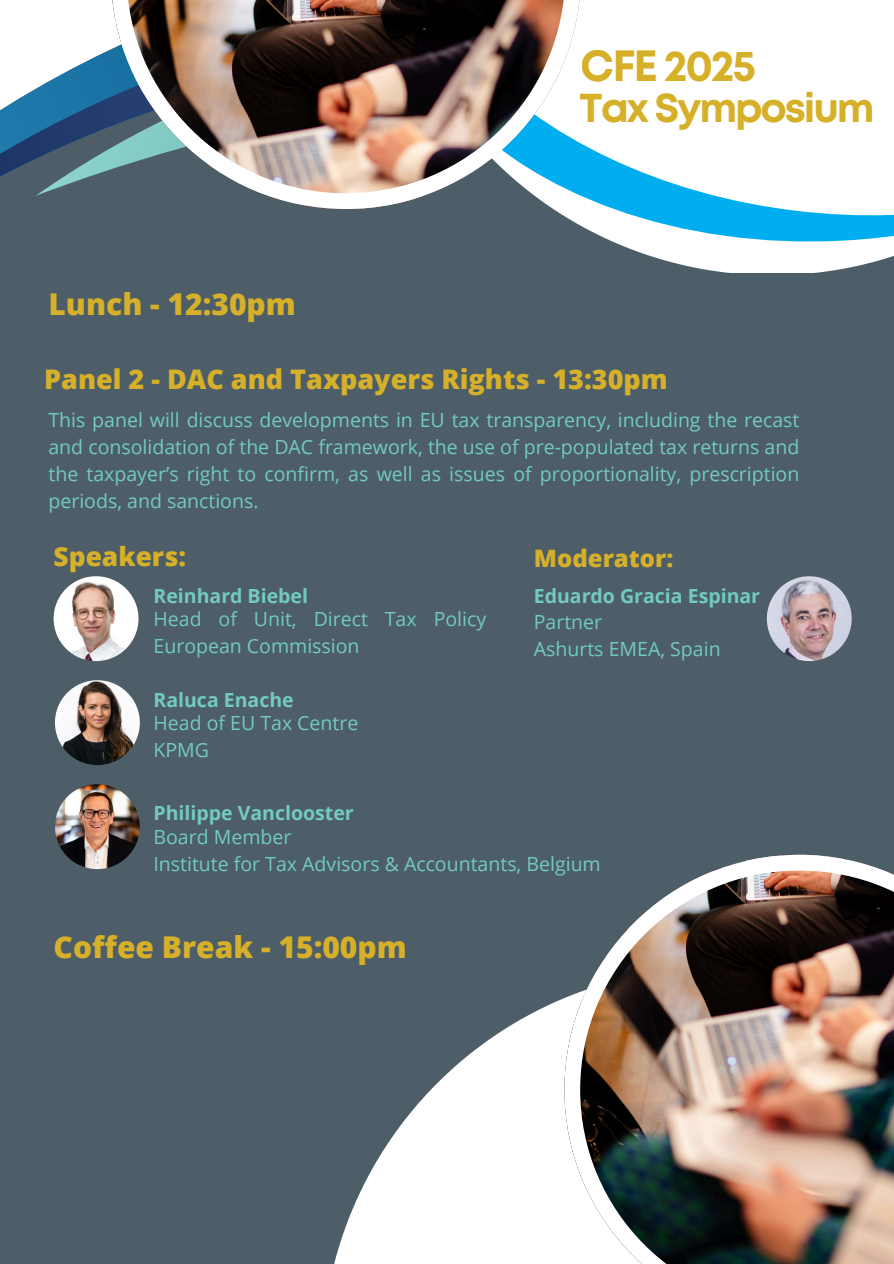
<style>
.page{position:relative;width:894px;height:1264px;background:#fff}
.page>*{position:absolute;margin:0;border:0;box-sizing:border-box;transform-origin:0 0}
.t1{font:700 43.65px "Mont";letter-spacing:-.05em;color:#d6b029}
.t2{font:700 40.35px "Mont";letter-spacing:-.05em;color:#d6b029}
.t3{font:800 30px "Open Sans";color:#d6b029}
.t4{font:800 27px "Open Sans";color:#d6b029}
.t5{font:800 26.25px "Open Sans";color:#d6b029}
.t6{font:800 24px "Open Sans";color:#d6b029}
.t7{font:19.5px/27px "Open Sans";color:#72cac3}
.t8{font:700 19.5px "Open Sans";color:#72cac3}
</style>
<div class="page">
<div style="left:0;top:0;width:893px;height:1263px;background:#4d5e69"></div>
<svg style="left:0;top:0;width:111px;height:196px"></svg>
<svg style="left:553px;top:0;width:340px;height:273px;background:#d3ebf4"></svg>
<img style="left:111px;top:0;width:469px;height:209px">
<img style="left:54px;top:576px;width:84px;height:85px">
<img style="left:55px;top:680px;width:85px;height:85px">
<img style="left:55px;top:784px;width:85px;height:85px">
<img style="left:766px;top:576px;width:85px;height:85px">
<svg style="left:334px;top:998px;width:230px;height:265px;fill:#fff"></svg>
<img style="left:564px;top:854px;width:329px;height:409px">
<h1 class="t1" style="left:580px;top:50px;width:177px">CFE 2025</h1>
<h3 class="t3" style="left:48px;top:283px;width:249px">Lunch - 12:30pm</h3>
<h2 class="t2" style="left:579px;top:92px;width:296px">Tax Symposium</h2>
<h3 class="t4" style="left:44px;top:360px;width:625px">Panel 2 - DAC and Taxpayers Rights - 13:30pm</h3>
<p class="t7" style="left:48px;top:406px;width:752px;text-align:justify">This panel will discuss developments in EU tax transparency, including the recast and consolidation of the DAC framework, the use of pre-populated tax returns and the taxpayer’s right to confirm, as well as issues of proportionality, prescription periods, and sanctions.</p>
<h3 class="t5" style="left:54px;top:537px;width:134px">Speakers:</h3>
<p class="t8" style="left:153px;top:582px;width:156px">Reinhard Biebel</p>
<p class="t7" style="left:153px;top:604px;width:334px">Head of Unit, Direct Tax Policy<br>European Commission</p>
<p class="t8" style="left:153px;top:685px;width:142px">Raluca Enache</p>
<p class="t7" style="left:153px;top:708px;width:206px">Head of EU Tax Centre<br>KPMG</p>
<p class="t8" style="left:153px;top:799px;width:202px">Philippe Vanclooster</p>
<p class="t6" style="left:533px;top:541px;width:141px">Moderator:</p>
<p class="t8" style="left:533px;top:582px;width:228px">Eduardo Gracia Espinar</p>
<p class="t7" style="left:533px;top:608px;width:188px">Partner<br>Ashurts EMEA, Spain</p>
<p class="t7" style="left:153px;top:823px;width:448px">Board Member<br>Institute for Tax Advisors &amp; Accountants, Belgium</p>
<h3 class="t3" style="left:54px;top:926px;width:354px">Coffee Break - 15:00pm</h3>
</div>
